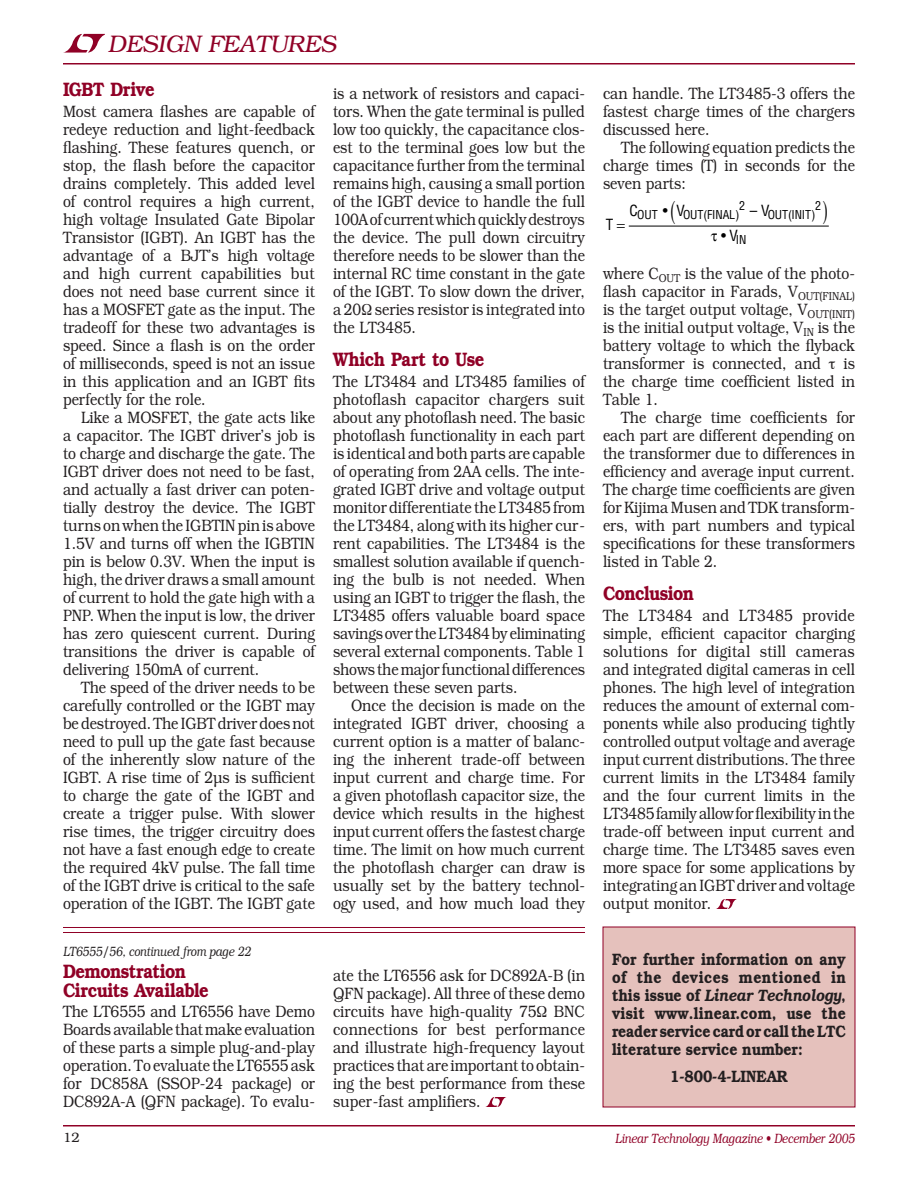
<style>
.page{position:relative;width:918px;height:1188px;background:#fff}
.page>*{position:absolute;margin:0;border:0;box-sizing:border-box;transform-origin:0 0}
.t1{font:italic 300 24px "Bookman";color:#900126}
.Heading_1{font:600 19.5px/19.5px "Bookman";letter-spacing:-.03em;color:#900126;scale:.85 1}
.Body_Text_First{font:300 16.5px/18px "Bookman";color:#231f20;text-align:justify;scale:.85 1}
.Body_Text{font:300 16.5px/18px "Bookman";color:#231f20;text-align:justify;scale:.85 1}
.Notice{font:600 16.5px/18px "Bookman";color:#231f20;text-align:justify;scale:.85 1}
.t2{font:condensed 15px "Helvetica LT Std";color:#000}
.t3{font:italic 300 13.5px "Bookman";color:#900126;scale:.8 1}
.Continued_From{font:italic 300 13.5px "Bookman";color:#231f20;scale:.8 1}
.t4{font:300 13.5px "Bookman";color:#231f20}
.t5{font:condensed 12px "Helvetica LT Std";letter-spacing:-.01em;color:#000}
.s1{font-style:italic}
</style>
<div class="page">
<hr style="left:63px;top:1125px;width:792px;height:1px;background:#900126">
<hr style="left:63px;top:63px;width:792px;height:1px;background:#900126">
<svg style="left:65px;top:34px;width:40px;height:18px"></svg>
<hr style="left:63px;top:927px;width:522px;height:1px;background:#900126">
<hr style="left:63px;top:932px;width:522px;height:1px;background:#900126">
<hr style="left:629px;top:226px;width:200px;height:1px;background:#000">
<svg style="left:716px;top:899px;width:21px;height:10px"></svg>
<svg style="left:485px;top:1097px;width:21px;height:10px"></svg>
<div style="left:603px;top:927px;width:252px;height:180px;background:#e5c1bc"></div>
<h1 class="t1" style="left:108px;top:31px;width:229px">DESIGN FEATURES</h1>
<p class="Heading_1" style="left:63px;top:79px;width:109px">IGBT Drive</p>
<p class="Body_Text_First" style="left:63px;top:102px;width:298px">Most camera flashes are capable of redeye reduction and light-feedback flashing. These features quench, or stop, the flash before the capacitor drains completely. This added level of control requires a high current, high voltage Insulated Gate Bipolar Transistor (IGBT). An IGBT has the advantage of a BJT’s high voltage and high current capabilities but does not need base current since it has a MOSFET gate as the input. The tradeoff for these two advantages is speed. Since a flash is on the order of milliseconds, speed is not an issue in this application and an IGBT fits perfectly for the role.</p>
<p class="Body_Text" style="left:63px;top:408px;width:298px;text-indent:18px">Like a MOSFET, the gate acts like a capacitor. The IGBT driver’s job is to charge and discharge the gate. The IGBT driver does not need to be fast, and actually a fast driver can poten&shy;tially destroy the device. The IGBT turns on when the IGBTIN pin is above 1.5V and turns off when the IGBTIN pin is below 0.3V. When the input is high, the driver draws a small amount of current to hold the gate high with a PNP. When the input is low, the driver has zero quiescent current. During transitions the driver is capable of delivering 150mA of current.</p>
<p class="Body_Text" style="left:63px;top:678px;width:298px;text-indent:18px">The speed of the driver needs to be carefully controlled or the IGBT may be destroyed. The IGBT driver does not need to pull up the gate fast because of the inherently slow nature of the IGBT. A rise time of 2µs is sufficient to charge the gate of the IGBT and create a trigger pulse. With slower rise times, the trigger circuitry does not have a fast enough edge to create the required 4kV pulse. The fall time of the IGBT drive is critical to the safe operation of the IGBT. The IGBT gate</p>
<p class="Body_Text" style="left:333px;top:84px;width:298px">is a network of resistors and capaci&shy;tors. When the gate terminal is pulled low too quickly, the capacitance clos&shy;est to the terminal goes low but the capacitance further from the terminal remains high, causing a small portion of the IGBT device to handle the full 100A of current which quickly destroys the device. The pull down circuitry therefore needs to be slower than the internal RC time constant in the gate of the IGBT. To slow down the driver, a 20 series resistor is integrated into the LT3485.</p>
<p class="Heading_1" style="left:333px;top:350px;width:180px">Which Part to Use</p>
<p class="Body_Text_First" style="left:333px;top:372px;width:298px">The LT3484 and LT3485 families of photoflash capacitor chargers suit about any photoflash need. The basic photoflash functionality in each part is identical and both parts are capable of operating from 2AA cells. The inte&shy;grated IGBT drive and voltage output monitor differentiate the LT3485 from the LT3484, along with its higher cur&shy;rent capabilities. The LT3484 is the smallest solution available if quench&shy;ing the bulb is not needed. When using an IGBT to trigger the flash, the LT3485 offers valuable board space savings over the LT3484 by eliminating several external components. Table 1 shows the major functional differences between these seven parts.</p>
<p class="Body_Text" style="left:333px;top:696px;width:298px;text-indent:18px">Once the decision is made on the integrated IGBT driver, choosing a current option is a matter of balanc&shy;ing the inherent trade-off between input current and charge time. For a given photoflash capacitor size, the device which results in the highest input current offers the fastest charge time. The limit on how much current the photoflash charger can draw is usually set by the battery technol&shy;ogy used, and how much load they</p>
<p class="Continued_From" style="left:63px;top:943px;width:236px">LT6555/56, continued from page 22</p>
<p class="Heading_1" style="left:63px;top:961px;width:173px">Demonstration<br>Circuits Available</p>
<p class="Body_Text_First" style="left:63px;top:1002px;width:298px">The LT6555 and LT6556 have Demo Boards available that make evaluation of these parts a simple plug-and-play operation. To evaluate the LT6555 ask for DC858A (SSOP-24 package) or DC892A-A (QFN package). To evalu-</p>
<p class="Body_Text_First" style="left:333px;top:966px;width:298px">ate the LT6556 ask for DC892A-B (in QFN package). All three of these demo circuits have high-quality 75 BNC connections for best performance and illustrate high-frequency layout practices that are important to obtain&shy;ing the best performance from these super-fast amplifiers.</p>
<p class="Body_Text" style="left:603px;top:84px;width:298px">can handle. The LT3485-3 offers the fastest charge times of the chargers discussed here.</p>
<p class="Body_Text" style="left:603px;top:138px;width:298px;text-indent:18px">The following equation predicts the charge times (T) in seconds for the seven parts:</p>
<p class="t2" style="left:606px;top:215px;width:9px">T</p>
<p class="t5" style="left:739px;top:198px;width:7px">2</p>
<p class="t5" style="left:815px;top:198px;width:7px">2</p>
<p class="t2" style="left:629px;top:201px;width:10px">C</p>
<p class="t2" style="left:676px;top:201px;width:10px">V</p>
<p class="t2" style="left:750px;top:201px;width:21px">– V</p>
<p class="t2" style="left:721px;top:227px;width:18px">•V</p>
<p class="t2" style="left:663px;top:201px;width:6px">•</p>
<p class="t5" style="left:703px;top:207px;width:5px">(</p>
<p class="t5" style="left:788px;top:207px;width:5px">(</p>
<p class="t5" style="left:637px;top:207px;width:22px">OUT</p>
<p class="t5" style="left:683px;top:207px;width:58px">OUT FINAL)</p>
<p class="t5" style="left:768px;top:207px;width:49px">OUT INIT)</p>
<p class="t5" style="left:736px;top:233px;width:12px">IN</p>
<p class="Body_Text_First" style="left:603px;top:264px;width:298px">where C<sub>OUT</sub> is the value of the photo&shy;flash capacitor in Farads, V<sub>OUT(FINAL) </sub>is the target output voltage, V<sub>OUT(INIT) </sub>is the initial output voltage, V<sub>IN</sub> is the battery voltage to which the flyback transformer is connected, and</p>
<p class="Body_Text_First" style="left:603px;top:354px;width:298px;text-indent:241px">is the charge time coefficient listed in Table 1.</p>
<p class="Body_Text" style="left:603px;top:408px;width:298px;text-indent:18px">The charge time coefficients for each part are different depending on the transformer due to differences in efficiency and average input current.<br>The charge time coefficients are given for Kijima Musen and TDK transform&shy;ers, with part numbers and typical specifications for these transformers listed in Table 2.</p>
<p class="Heading_1" style="left:603px;top:584px;width:109px">Conclusion</p>
<p class="Body_Text_First" style="left:603px;top:606px;width:298px">The LT3484 and LT3485 provide simple, efficient capacitor charging solutions for digital still cameras and integrated digital cameras in cell phones. The high level of integration reduces the amount of external com&shy;ponents while also producing tightly controlled output voltage and average input current distributions. The three current limits in the LT3484 family and the four current limits in the LT3485 family allow for flexibility in the trade-off between input current and charge time. The LT3485 saves even more space for some applications by integrating an IGBT driver and voltage output monitor.</p>
<p class="Notice" style="left:612px;top:950px;width:277px">For further information on any of the devices mentioned in this issue of <span class="s1">Linear Technology</span>, visit www.linear.com, use the reader service card or call the LTC literature service number:</p>
<p class="Notice" style="left:670px;top:1067px;width:140px">1-800-4-LINEAR</p>
<p class="t4" style="left:63px;top:1130px;width:18px">12</p>
<p class="t3" style="left:615px;top:1131px;width:301px">Linear Technology Magazine • December 2005</p>
</div>
